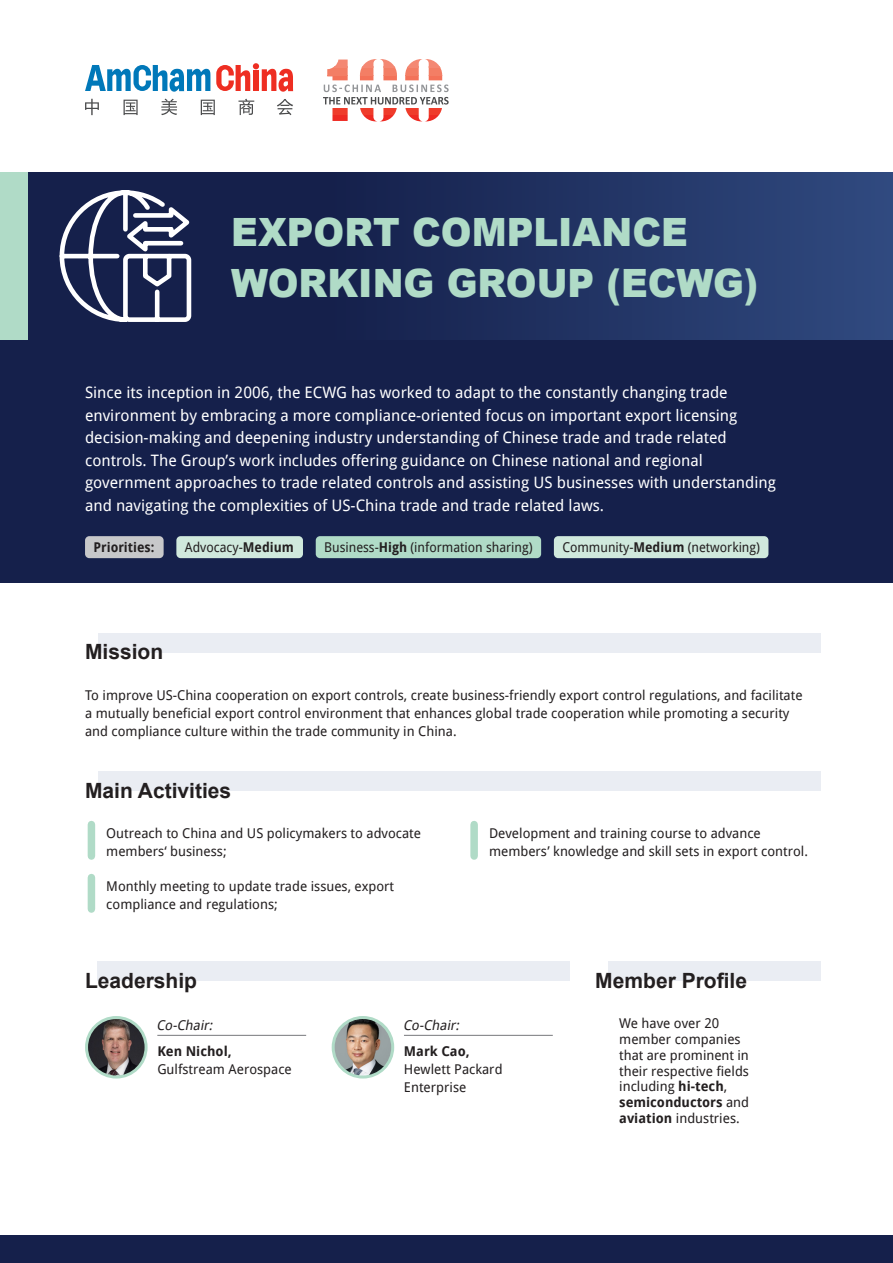
<style>
.page{position:relative;width:893px;height:1263px;background:#fff}
.page>*{position:absolute;margin:0;border:0;box-sizing:border-box;transform-origin:0 0}
.t1{font:900 39px/51px "Arial";color:#b0dbc7;scale:.95 1}
.t2{font:700 21px "Arial";color:#231f20}
.t3{font:15.75px/22.5px "Droid Sans";color:#fff}
.t4{font:13.5px/18px "Droid Sans";color:#231f20}
.t5{font:13.5px "Droid Sans";color:#231f20;scale:.95 1}
.t6{font:italic 13.5px "Droid Sans";color:#231f20}
.t7{font:700 13.5px "Droid Sans";color:#231f20}
.t8{font:700 13.5px "Droid Sans";color:#231f20;scale:.95 1}
.s1{font-weight:700}
</style>
<div class="page">
<div style="left:0;top:1235px;width:893px;height:28px;background:#15204b"></div>
<svg style="left:85px;top:99px;width:14px;height:16px"></svg>
<svg style="left:124px;top:100px;width:14px;height:15px"></svg>
<svg style="left:161px;top:99px;width:16px;height:16px"></svg>
<svg style="left:201px;top:100px;width:14px;height:15px"></svg>
<svg style="left:238px;top:99px;width:16px;height:16px"></svg>
<svg style="left:277px;top:99px;width:16px;height:16px"></svg>
<svg style="left:216px;top:63px;width:77px;height:29px"></svg>
<svg style="left:85px;top:65px;width:125px;height:27px"></svg>
<svg style="left:332px;top:115px;width:107px;height:6px"></svg>
<svg style="left:332px;top:108px;width:110px;height:7px"></svg>
<svg style="left:327px;top:76px;width:115px;height:4px"></svg>
<svg style="left:327px;top:68px;width:115px;height:8px"></svg>
<svg style="left:332px;top:59px;width:109px;height:9px"></svg>
<svg style="left:323px;top:84px;width:126px;height:21px"></svg>
<div style="left:0;top:172px;width:893px;height:411px;background:#15204b"></div>
<div style="left:327px;top:172px;width:566px;height:168px;background:linear-gradient(to right,#15204b,#304a80)"></div>
<div style="left:0;top:172px;width:28px;height:168px;background:#b0dbc7"></div>
<div style="left:85px;top:536px;width:79px;height:22px;background:#c7c8ca;border-radius:4px"></div>
<div style="left:176px;top:536px;width:127px;height:22px;background:#d0e9dd;border-radius:4px"></div>
<div style="left:316px;top:536px;width:225px;height:22px;background:#b0dbc7;border-radius:4px"></div>
<div style="left:554px;top:536px;width:214px;height:22px;background:#d0e9dd;border-radius:4px"></div>
<div style="left:98px;top:771px;width:723px;height:20px;background:#eaedf3"></div>
<div style="left:98px;top:633px;width:723px;height:19px;background:#eaedf3"></div>
<div style="left:88px;top:824px;width:7px;height:32px;background:#b0dbc7"></div>
<div style="left:88px;top:877px;width:7px;height:32px;background:#b0dbc7"></div>
<div style="left:470px;top:824px;width:8px;height:32px;background:#b0dbc7"></div>
<img style="left:87px;top:1017px;width:59px;height:60px;border-radius:30px">
<div style="left:85px;top:1016px;width:63px;height:62px;border:3px solid #b0dbc7;border-radius:50%"></div>
<hr style="left:157px;top:1035px;width:149px;height:1px;background:#76787b">
<img style="left:333px;top:1017px;width:60px;height:60px;border-radius:30px">
<div style="left:332px;top:1016px;width:62px;height:62px;border:3px solid #b0dbc7;border-radius:50%"></div>
<hr style="left:404px;top:1035px;width:149px;height:1px;background:#76787b">
<div style="left:98px;top:961px;width:472px;height:19px;background:#eaedf3"></div>
<div style="left:608px;top:961px;width:213px;height:19px;background:#eaedf3"></div>
<svg style="left:59px;top:190px;width:133px;height:132px"></svg>
<h1 class="t1" style="left:231px;top:206px;width:556px">EXPORT COMPLIANCE<br>WORKING GROUP (ECWG)</h1>
<p class="t3" style="left:85px;top:382px;width:692px">Since its inception in 2006, the ECWG has worked to adapt to the constantly changing trade environment by embracing a more compliance-oriented focus on important export licensing decision-making and deepening industry understanding of Chinese trade and trade related controls. The Group’s work includes offering guidance on Chinese national and regional government approaches to trade related controls and assisting US businesses with understanding and navigating the complexities of US-China trade and trade related laws.</p>
<p class="t8" style="left:94px;top:539px;width:66px">Priorities:</p>
<p class="t5" style="left:185px;top:539px;width:116px">Advocacy-<span class="s1">Medium</span></p>
<p class="t5" style="left:324px;top:539px;width:221px">Business-<span class="s1">High</span> (information sharing)</p>
<p class="t5" style="left:562px;top:539px;width:209px">Community-<span class="s1">Medium</span> (networking)</p>
<h2 class="t2" style="left:85px;top:638px;width:80px">Mission</h2>
<p class="t4" style="left:85px;top:686px;width:719px">To improve US-China cooperation on export controls, create business-friendly export control regulations, and facilitate a mutually beneficial export control environment that enhances global trade cooperation while promoting a security and compliance culture within the trade community in China.</p>
<h2 class="t2" style="left:85px;top:777px;width:148px">Main Activities</h2>
<p class="t4" style="left:106px;top:824px;width:316px">Outreach to China and US policymakers to advocate members‘ business;</p>
<p class="t4" style="left:106px;top:877px;width:289px">Monthly meeting to update trade issues, export compliance and regulations;</p>
<p class="t4" style="left:489px;top:824px;width:320px">Development and training course to advance members’ knowledge and skill sets in export control.</p>
<h2 class="t2" style="left:85px;top:966px;width:114px">Leadership</h2>
<h2 class="t2" style="left:595px;top:966px;width:153px">Member Profile</h2>
<p class="t6" style="left:156px;top:1017px;width:60px">Co-Chair:</p>
<p class="t7" style="left:157px;top:1044px;width:76px">Ken Nichol,</p>
<p class="t4" style="left:157px;top:1060px;width:136px">Gulfstream Aerospace</p>
<p class="t6" style="left:403px;top:1017px;width:60px">Co-Chair:</p>
<p class="t7" style="left:404px;top:1044px;width:67px">Mark Cao,</p>
<p class="t4" style="left:404px;top:1060px;width:100px">Hewlett Packard<br>Enterprise</p>
<p class="t4" style="left:619px;top:1016px;width:131px;line-height:15.8px">We have over 20 member companies that are prominent in their respective fields including <span class="s1">hi-tech</span>, <span class="s1">semiconductors</span> and <span class="s1">aviation</span> industries.</p>
</div>
